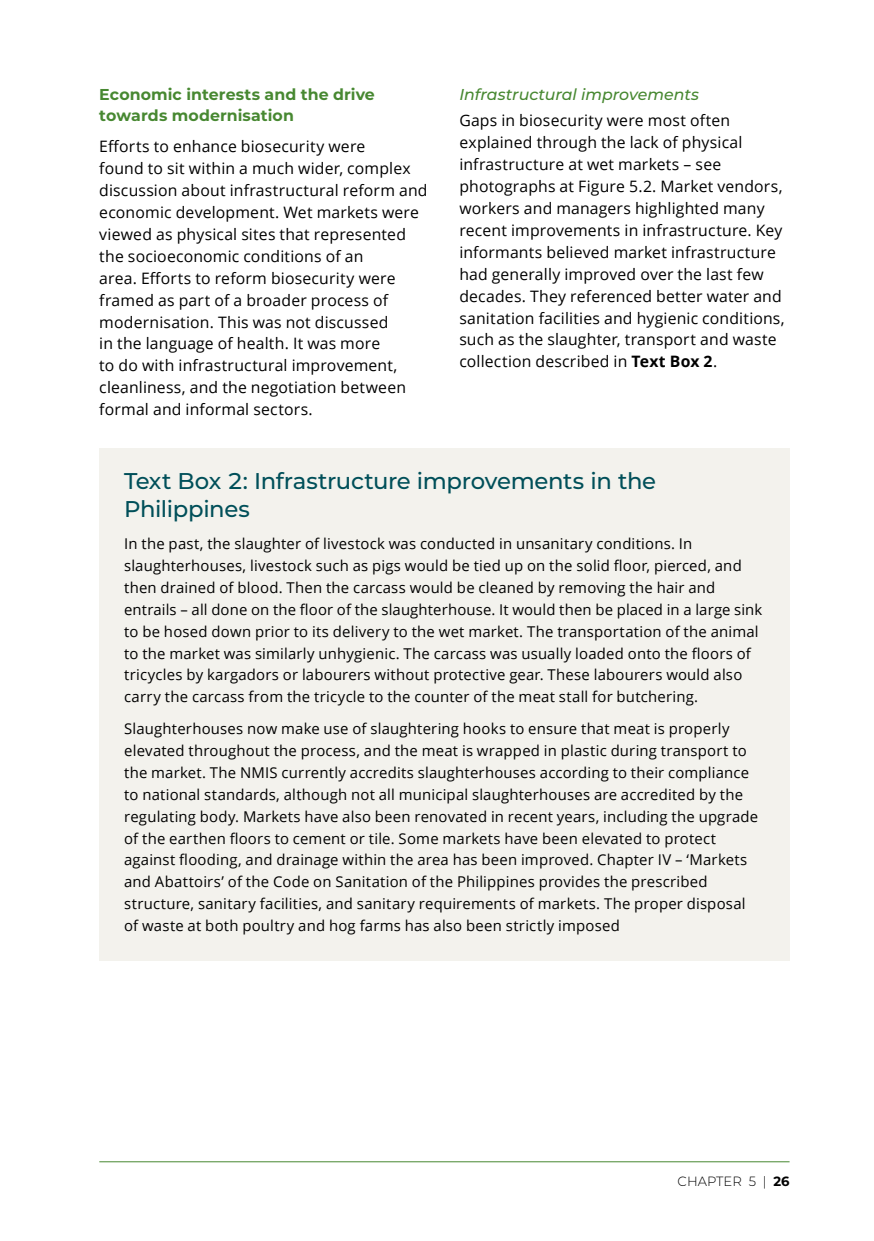
<style>
.page{position:relative;width:874px;height:1241px;background:#fff}
.page>*{position:absolute;margin:0;border:0;box-sizing:border-box;transform-origin:0 0}
.BoxTitle{font:500 22.75px/28px "Montserrat";letter-spacing:-.015em;color:#004f59}
.t1{font:15.75px/21.9px "Open Sans";letter-spacing:.01em;color:#000}
.Heading_3{font:700 15.75px/21px "Montserrat";letter-spacing:.005em;color:#478831}
.Heading_4{font:italic 500 15.75px "Montserrat";color:#478831}
.BoxText{font:14.88px/21.9px "Open Sans";letter-spacing:.015em;color:#000}
.t2{font:300 13.47px "Montserrat";letter-spacing:.005em;color:#000}
.s1{font-weight:700}
</style>
<div class="page">
<hr style="left:99px;top:1161px;width:690px;height:1px;background:#478831">
<div style="left:99px;top:448px;width:690px;height:512px;background:#f3f2ed"></div>
<h3 class="Heading_3" style="left:99px;top:83px;width:277px">Economic interests and the drive towards modernisation</h3>
<p class="t1" style="left:99px;top:135px;width:329px">Efforts to enhance biosecurity were<br>found to sit within a much wider, complex discussion about infrastructural reform and economic development. Wet markets were viewed as physical sites that represented the socioeconomic conditions of an<br>area. Efforts to reform biosecurity were framed as part of a broader process of modernisation. This was not discussed<br>in the language of health. It was more<br>to do with infrastructural improvement, cleanliness, and the negotiation between formal and informal sectors.</p>
<h4 class="Heading_4" style="left:459px;top:83px;width:241px">Infrastructural improvements</h4>
<p class="t1" style="left:459px;top:109px;width:327px">Gaps in biosecurity were most often explained through the lack of physical infrastructure at wet markets – see photographs at Figure 5.2. Market vendors, workers and managers highlighted many recent improvements in infrastructure. Key informants believed market infrastructure had generally improved over the last few decades. They referenced better water and sanitation facilities and hygienic conditions, such as the slaughter, transport and waste collection described in <span class="s1">Text Box 2</span>.</p>
<p class="BoxTitle" style="left:124px;top:466px;width:533px">Text Box 2: Infrastructure improvements in the<br>Philippines</p>
<p class="BoxText" style="left:124px;top:532px;width:639px">In the past, the slaughter of livestock was conducted in unsanitary conditions. In slaughterhouses, livestock such as pigs would be tied up on the solid floor, pierced, and then drained of blood. Then the carcass would be cleaned by removing the hair and entrails – all done on the floor of the slaughterhouse. It would then be placed in a large sink to be hosed down prior to its delivery to the wet market. The transportation of the animal to the market was similarly unhygienic. The carcass was usually loaded onto the floors of tricycles by kargadors or labourers without protective gear. These labourers would also carry the carcass from the tricycle to the counter of the meat stall for butchering.</p>
<p class="BoxText" style="left:124px;top:717px;width:635px">Slaughterhouses now make use of slaughtering hooks to ensure that meat is properly elevated throughout the process, and the meat is wrapped in plastic during transport to the market. The NMIS currently accredits slaughterhouses according to their compliance to national standards, although not all municipal slaughterhouses are accredited by the regulating body. Markets have also been renovated in recent years, including the upgrade of the earthen floors to cement or tile. Some markets have been elevated to protect against flooding, and drainage within the area has been improved. Chapter IV – ‘Markets and Abattoirs’ of the Code on Sanitation of the Philippines provides the prescribed structure, sanitary facilities, and sanitary requirements of markets. The proper disposal of waste at both poultry and hog farms has also been strictly imposed</p>
<p class="t2" style="left:677px;top:1171px;width:113px">CHAPTER 5 | <span class="s1">26</span></p>
</div>
